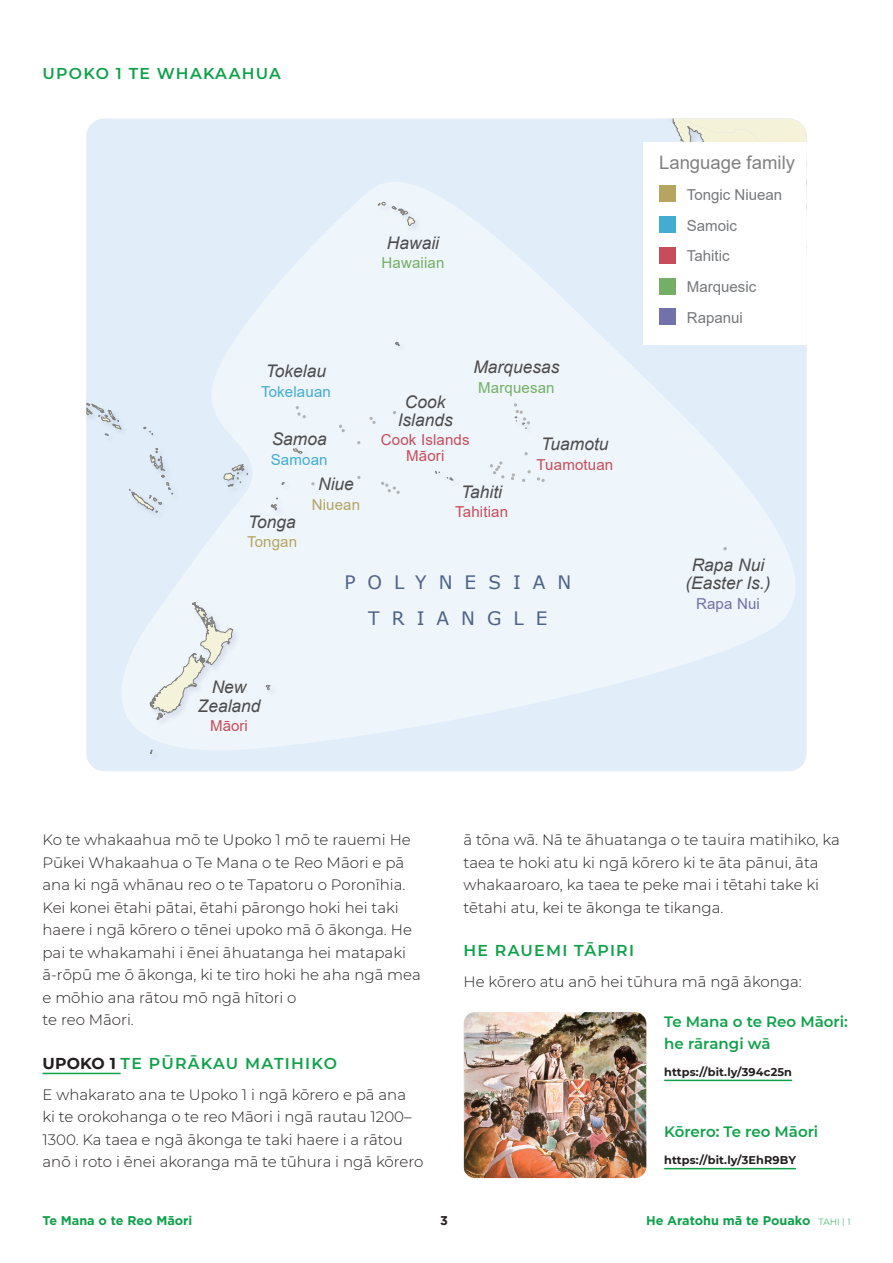
<style>
.page{position:relative;width:893px;height:1263px;background:#fff}
.page>*{position:absolute;margin:0;border:0;box-sizing:border-box;transform-origin:0 0}
.t1{font:18.6px/35.8px "Verdana";letter-spacing:.65em;color:#4f6287;text-align:center}
.t2{font:18.6px "Arial";color:#808180}
.t3{font:italic 17.4px/18.6px "Arial";color:#4c4c4c;text-align:center}
.Subhead_1{font:600 15.75px "Montserrat";letter-spacing:.08em;color:#0fa14a}
.Body{font:300 15px/22.5px "Montserrat";color:#231f20}
.Subheader_3{font:600 15px/22.5px "Montserrat";color:#0fa14a}
.t4{font:15px/30.8px "Arial";color:#76787b}
.t5{font:15px/16.2px "Arial";letter-spacing:.01em;color:#c74d5b;text-align:center}
.t6{font:15px "Arial";letter-spacing:.01em;color:#74af65}
.t7{font:15px "Arial";letter-spacing:.01em;color:#42add1}
.t8{font:15px "Arial";letter-spacing:.01em;color:#b6a561}
.t9{font:15px "Arial";letter-spacing:.01em;color:#7271a9}
.t10{font:700 12.6px "Gotham";color:#0fa14a}
.t11{font:700 12.6px "Gotham";color:#231f20}
.Hyperlinks{font:700 11.25px "Montserrat";letter-spacing:.01em;color:#231f20}
.s1{font-weight:700;color:#231f20}
.s2{font-weight:300;font-size:9px}
</style>
<div class="page">
<hr style="left:43px;top:1073px;width:78px;height:1px;background:#0fa14a">
<hr style="left:664px;top:1080px;width:128px;height:1px;background:#0fa14a">
<hr style="left:664px;top:1168px;width:132px;height:1px;background:#0fa14a">
<img style="left:463px;top:1012px;width:183px;height:166px">
<svg style="left:86px;top:119px;width:721px;height:652px;background:#e7f0f8"></svg>
<svg style="left:296px;top:406px;width:10px;height:12px"></svg>
<svg style="left:339px;top:425px;width:6px;height:7px"></svg>
<svg style="left:369px;top:417px;width:7px;height:7px"></svg>
<svg style="left:357px;top:476px;width:4px;height:3px"></svg>
<svg style="left:381px;top:482px;width:19px;height:12px"></svg>
<svg style="left:490px;top:461px;width:14px;height:17px"></svg>
<svg style="left:524px;top:452px;width:4px;height:3px"></svg>
<svg style="left:527px;top:470px;width:4px;height:3px"></svg>
<svg style="left:537px;top:477px;width:8px;height:5px"></svg>
<svg style="left:511px;top:473px;width:4px;height:7px"></svg>
<svg style="left:514px;top:403px;width:16px;height:26px"></svg>
<svg style="left:311px;top:482px;width:4px;height:3px"></svg>
<svg style="left:723px;top:547px;width:4px;height:3px"></svg>
<div style="left:643px;top:142px;width:164px;height:202px;background:#fff"></div>
<div style="left:659px;top:186px;width:16px;height:16px;background:#b6a561"></div>
<div style="left:659px;top:216px;width:16px;height:17px;background:#42add1"></div>
<div style="left:659px;top:247px;width:16px;height:16px;background:#c74d5b"></div>
<div style="left:659px;top:278px;width:16px;height:16px;background:#74af65"></div>
<div style="left:659px;top:309px;width:16px;height:16px;background:#7271a9"></div>
<p class="Subhead_1" style="left:43px;top:62px;width:240px">UPOKO 1 TE WHAKAAHUA</p>
<p class="t3" style="left:387px;top:233px;width:54px">Hawaii</p>
<p class="t6" style="left:381px;top:253px;width:64px">Hawaiian</p>
<p class="t3" style="left:266px;top:362px;width:62px">Tokelau</p>
<p class="t7" style="left:261px;top:381px;width:71px">Tokelauan</p>
<p class="t3" style="left:272px;top:430px;width:57px">Samoa</p>
<p class="t7" style="left:271px;top:449px;width:58px">Samoan</p>
<p class="t3" style="left:248px;top:512px;width:49px">Tonga</p>
<p class="t8" style="left:247px;top:532px;width:52px">Tongan</p>
<p class="t3" style="left:318px;top:475px;width:37px">Niue</p>
<p class="t8" style="left:312px;top:494px;width:50px">Niuean</p>
<p class="t3" style="left:473px;top:358px;width:87px">Marquesas</p>
<p class="t6" style="left:478px;top:377px;width:78px">Marquesan</p>
<p class="t3" style="left:398px;top:392px;width:57px">Cook<br>Islands</p>
<p class="t5" style="left:381px;top:431px;width:90px">Cook Islands<br>Māori</p>
<p class="t3" style="left:541px;top:435px;width:69px">Tuamotu</p>
<p class="t5" style="left:536px;top:456px;width:78px">Tuamotuan</p>
<p class="t3" style="left:461px;top:482px;width:42px">Tahiti</p>
<p class="t5" style="left:455px;top:504px;width:54px">Tahitian</p>
<p class="t3" style="left:198px;top:677px;width:64px;line-height:19.6px">New<br>Zealand</p>
<p class="t5" style="left:210px;top:717px;width:39px">Māori</p>
<p class="t1" style="left:344px;top:564px;width:229px">POLYNESIAN<br>TRIANGLE</p>
<p class="t2" style="left:659px;top:150px;width:137px">Language family</p>
<p class="t4" style="left:687px;top:179px;width:97px">Tongic Niuean<br>Samoic</p>
<p class="t4" style="left:687px;top:241px;width:71px">Tahitic<br>Marquesic<br>Rapanui</p>
<p class="t3" style="left:685px;top:556px;width:86px">Rapa Nui (Easter Is.)</p>
<p class="t9" style="left:696px;top:593px;width:65px">Rapa Nui</p>
<p class="Body" style="left:43px;top:828px;width:380px">Ko te whakaahua mō te Upoko 1 mō te rauemi He Pūkei Whakaahua o Te Mana o te Reo Māori e pā ana ki ngā whānau reo o te Tapatoru o Poronīhia.<br>Kei konei ētahi pātai, ētahi pārongo hoki hei taki haere i ngā kōrero o tēnei upoko mā ō ākonga. He pai te whakamahi i ēnei āhuatanga hei matapaki ā-rōpū me ō ākonga, ki te tiro hoki he aha ngā mea e mōhio ana rātou mō ngā hītori o<br>te reo Māori.</p>
<p class="Subhead_1" style="left:43px;top:1052px;width:296px"><span class="s1">UPOKO 1</span> TE PŪRĀKAU MATIHIKO</p>
<p class="Body" style="left:43px;top:1083px;width:382px">E whakarato ana te Upoko 1 i ngā kōrero e pā ana<br>ki te orokohanga o te reo Māori i ngā rautau 1200– 1300. Ka taea e ngā ākonga te taki haere i a rātou anō i roto i ēnei akoranga mā te tūhura i ngā kōrero</p>
<p class="Body" style="left:463px;top:828px;width:378px">ā tōna wā. Nā te āhuatanga o te tauira matihiko, ka taea te hoki atu ki ngā kōrero ki te āta pānui, āta whakaaroaro, ka taea te peke mai i tētahi take ki tētahi atu, kei te ākonga te tikanga.</p>
<p class="Subhead_1" style="left:463px;top:940px;width:172px">HE RAUEMI TĀPIRI</p>
<p class="Body" style="left:463px;top:970px;width:340px">He kōrero atu anō hei tūhura mā ngā ākonga:</p>
<p class="Subheader_3" style="left:664px;top:1009px;width:185px">Te Mana o te Reo Māori: he rārangi wā</p>
<p class="Hyperlinks" style="left:664px;top:1064px;width:129px">https://bit.ly/394c25n</p>
<p class="Subheader_3" style="left:664px;top:1120px;width:156px">Kōrero: Te reo Māori</p>
<p class="Hyperlinks" style="left:664px;top:1152px;width:133px">https://bit.ly/3EhR9BY</p>
<p class="t10" style="left:43px;top:1212px;width:151px">Te Mana o te Reo Māori</p>
<p class="t11" style="left:440px;top:1212px;width:9px">3</p>
<p class="t10" style="left:646px;top:1212px;width:206px">He Aratohu mā te Pouako <span class="s2">TAHI | 1</span></p>
</div>
